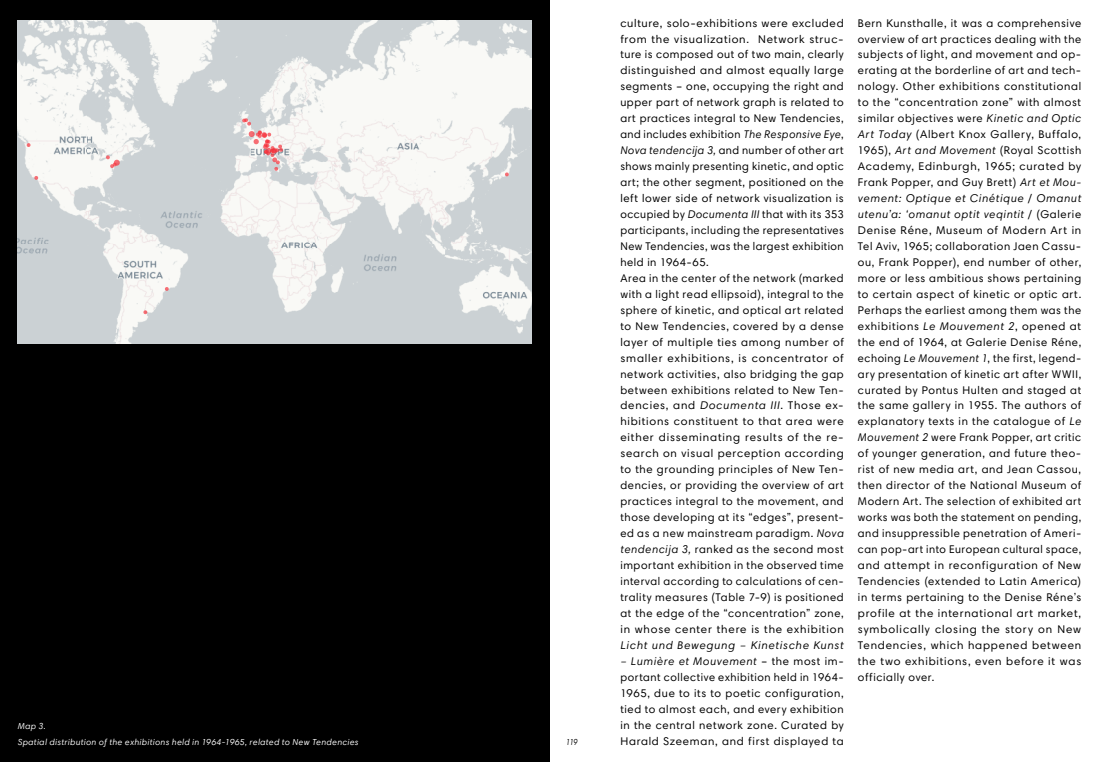
<style>
.page{position:relative;width:1099px;height:762px;background:#fff}
.page>*{position:absolute;margin:0;border:0;box-sizing:border-box;transform-origin:0 0}
.t1{font:11.25px/16px "Harmonia Sans Pro Cyr";letter-spacing:.055em;color:#000;text-align:justify}
.t2{font:italic 8.75px/16px "Harmonia Sans Pro Cyr";letter-spacing:.045em;color:#fff}
.t3{font:italic 8.75px "Harmonia Sans Pro Cyr";color:#000;scale:.85 1}
.t4{font:8.62px "Arial";color:#000}
.s1{font-style:italic}
</style>
<div class="page">
<div style="left:0;top:0;width:549px;height:762px;background:#000"></div>
<img style="left:17px;top:20px;width:515px;height:324px">
<svg style="left:27px;top:143px;width:4px;height:4px"></svg>
<svg style="left:143px;top:310px;width:4px;height:4px"></svg>
<svg style="left:165px;top:287px;width:4px;height:4px"></svg>
<svg style="left:505px;top:172px;width:4px;height:4px"></svg>
<svg style="left:242px;top:118px;width:41px;height:53px"></svg>
<svg style="left:106px;top:155px;width:14px;height:13px"></svg>
<svg style="left:34px;top:176px;width:4px;height:4px"></svg>
<p class="t2" style="left:18px;top:717px;width:342px">Map 3.<br>Spatial distribution of the exhibitions held in 1964-1965, related to New Tendencies</p>
<p class="t3" style="left:566px;top:736px;width:15px">119</p>
<p class="t1" style="left:620px;top:15px;width:225px;text-align:left">culture, solo-exhibitions were excluded from the visualization. Network struc&shy;ture is composed out of two main, clearly distinguished and almost equally large segments – one, occupying the right and upper part of network graph is related to art practices integral to New Tendencies, and includes exhibition <span class="s1">The Responsive Eye</span>, <span class="s1">Nova tendencija 3,</span> and number of other art shows mainly presenting kinetic, and optic art; the other segment, positioned on the left lower side of network visualization is occupied by <span class="s1">Documenta III</span> that with its 353 participants, including the representatives New Tendencies, was the largest exhibition held in 1964-65.<br>Area in the center of the network (marked with a light read ellipsoid), integral to the sphere of kinetic, and optical art related to New Tendencies, covered by a dense layer of multiple ties among number of smaller exhibitions, is concentrator of network activities, also bridging the gap between exhibitions related to New Ten&shy;dencies, and <span class="s1">Documenta III</span>. Those ex&shy;hibitions constituent to that area were either disseminating results of the re&shy;search on visual perception according to the grounding principles of New Ten&shy;dencies, or providing the overview of art practices integral to the movement, and those developing at its “edges”, present&shy;ed as a new mainstream paradigm. <span class="s1">Nova tendencija 3,</span> ranked as the second most important exhibition in the observed time interval according to calculations of cen&shy;trality measures (Table 7-9) is positioned at the edge of the “concentration” zone, in whose center there is the exhibition <span class="s1">Licht und Bewegung – Kinetische Kunst</span></p>
<p class="t1" style="left:620px;top:653px;width:225px"><span class="s1">– Lumière et Mouvement</span> – the most im&shy;portant collective exhibition held in 1964- 1965, due to its to poetic configuration, tied to almost each, and every exhibition in the central network zone. Curated by Harald Szeeman, and first displayed ta</p>
<p class="t4" style="left:695px;top:500px;width:13px">1/1</p>
<p class="t1" style="left:857px;top:15px;width:225px">Bern Kunsthalle, it was a comprehensive overview of art practices dealing with the subjects of light, and movement and op&shy;erating at the borderline of art and tech&shy;nology. Other exhibitions constitutional to the “concentration zone” with almost similar objectives were <span class="s1">Kinetic and Optic Art Today</span> (Albert Knox Gallery, Buffalo, 1965), <span class="s1">Art and Movement</span> (Royal Scottish Academy, Edinburgh, 1965; curated by Frank Popper, and Guy Brett) <span class="s1">Art et Mou&shy;vement: Optique et Cinétique</span> / <span class="s1">Omanut utenu’a: ‘omanut optit veqintit</span> / (Galerie Denise Réne, Museum of Modern Art in Tel Aviv, 1965; collaboration Jaen Cassu&shy;ou, Frank Popper), end number of other, more or less ambitious shows pertaining to certain aspect of kinetic or optic art.<br>Perhaps the earliest among them was the exhibitions <span class="s1">Le Mouvement 2</span>, opened at the end of 1964, at Galerie Denise Réne, echoing <span class="s1">Le Mouvement 1</span>, the first, legend&shy;ary presentation of kinetic art after WWII, curated by Pontus Hulten and staged at the same gallery in 1955. The authors of explanatory texts in the catalogue of <span class="s1">Le Mouvement 2</span> were Frank Popper, art critic of younger generation, and future theo&shy;rist of new media art, and Jean Cassou, then director of the National Museum of Modern Art. The selection of exhibited art works was both the statement on pending, and insuppressible penetration of Ameri&shy;can pop-art into European cultural space, and attempt in reconfiguration of New Tendencies (extended to Latin America) in terms pertaining to the Denise Réne’s profile at the international art market, symbolically closing the story on New Tendencies, which happened between the two exhibitions, even before it was officially over.</p>
</div>
